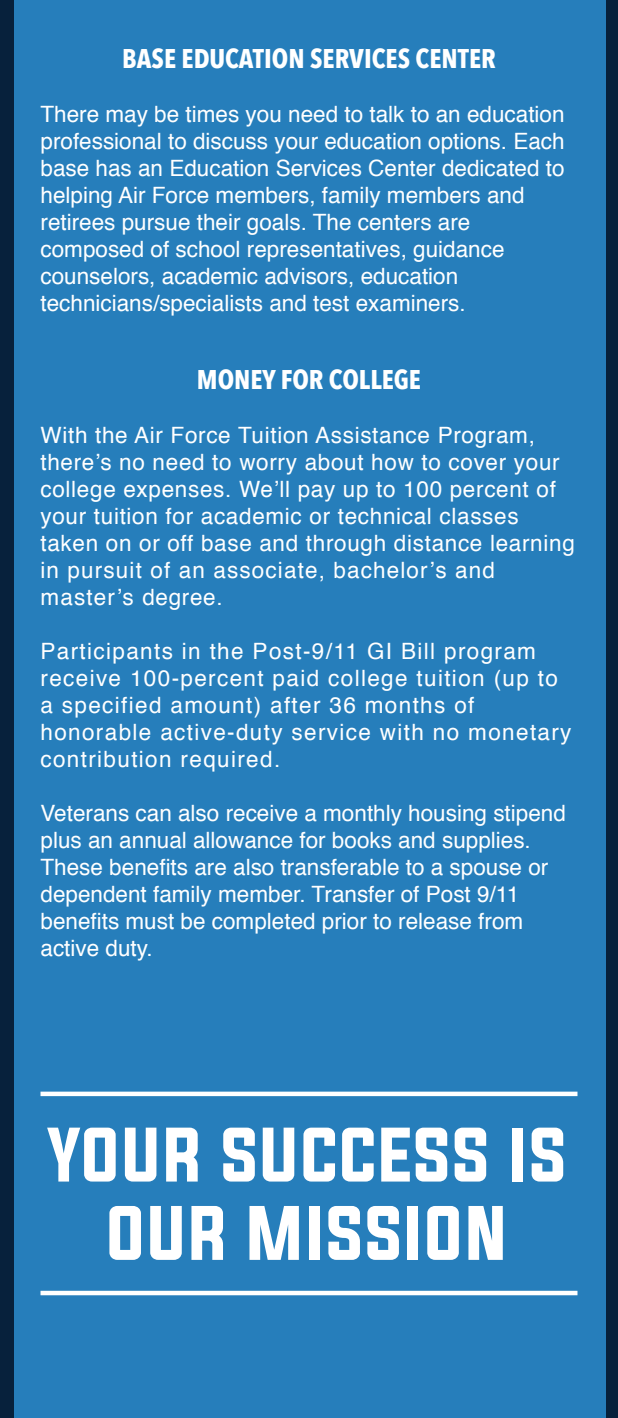
<style>
.page{position:relative;width:618px;height:1418px;background:#07213c}
.page>*{position:absolute;margin:0;border:0;box-sizing:border-box;transform-origin:0 0}
.t1{font:65.25px/78.3px "Evogria";letter-spacing:.02em;color:#fff;text-align:center}
.t2{font:700 27px "Avenir Next Condensed";color:#fff}
.t3{font:22.5px/27px "Helvetica";color:#fff}
.t4{font:22.5px/27px "Helvetica";letter-spacing:.03em;color:#fff}
.t5{font:22.5px/27px "Helvetica";letter-spacing:.06em;color:#fff}
</style>
<div class="page">
<div style="left:14px;top:0;width:591px;height:1418px;background:#267ebb"></div>
<div style="left:40px;top:1091px;width:537px;height:5px;background:#fff"></div>
<div style="left:40px;top:1290px;width:537px;height:5px;background:#fff"></div>
<p class="t2" style="left:122px;top:41px;width:375px">BASE EDUCATION SERVICES CENTER</p>
<p class="t3" style="left:40px;top:101px;width:526px">There may be times you need to talk to an education professional to discuss your education options. Each base has an Education Services Center dedicated to helping Air Force members, family members and retirees pursue their goals. The centers are composed of school representatives, guidance counselors, academic advisors, education technicians/specialists and test examiners.</p>
<p class="t2" style="left:197px;top:363px;width:226px">MONEY FOR COLLEGE</p>
<p class="t4" style="left:40px;top:422px;width:536px">With the Air Force Tuition Assistance Program, there’s no need to worry about how to cover your college expenses. We’ll pay up to 100 percent of your tuition for academic or technical classes taken on or off base and through distance learning in pursuit of an associate, bachelor’s and master’s degree.</p>
<p class="t5" style="left:40px;top:638px;width:532px">Participants in the Post-9/11 GI Bill program receive 100-percent paid college tuition (up to a specified amount) after 36 months of honorable active-duty service with no monetary contribution required.</p>
<p class="t3" style="left:40px;top:800px;width:527px">Veterans can also receive a monthly housing stipend plus an annual allowance for books and supplies.<br>These benefits are also transferable to a spouse or dependent family member. Transfer of Post 9/11 benefits must be completed prior to release from active duty.</p>
<h1 class="t1" style="left:48px;top:1119px;width:520px">YOUR SUCCESS IS<br>OUR MISSION</h1>
</div>
